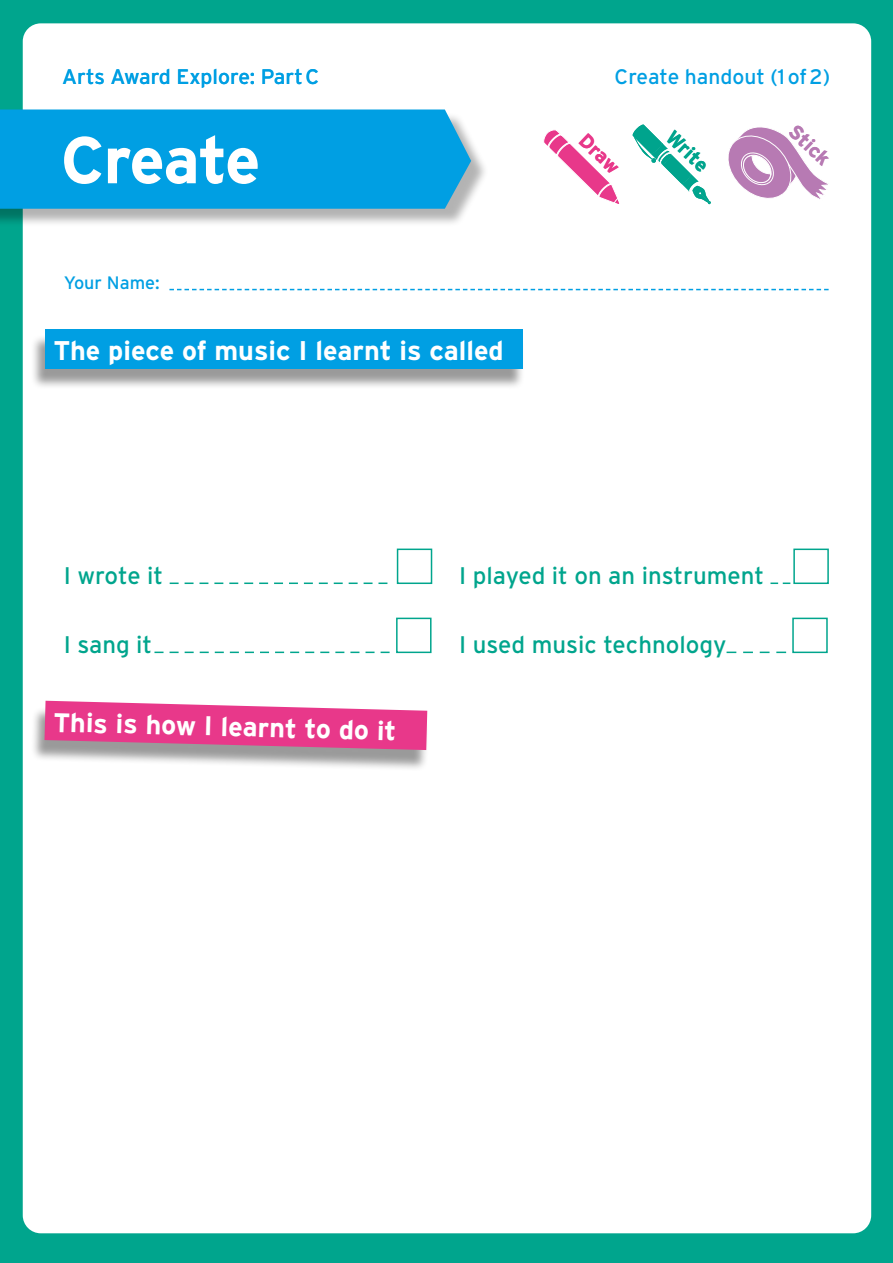
<style>
.page{position:relative;width:893px;height:1263px;background:#00a58d}
.page>*{position:absolute;margin:0;border:0;box-sizing:border-box;transform-origin:0 0}
.t1{font:700 66px "Interstate";letter-spacing:-.025em;color:#fff}
.H1_no_bar{font:700 27px "Interstate";color:#fff}
.t2{font:24px "Interstate";color:#00a58d}
.t3{font:21px "Interstate";color:#009fe3}
.t4{font:700 19.8px "Interstate";color:#00a48d}
.t5{font:700 19.8px "Interstate";color:#b77ab3}
.t6{font:700 19.8px "Interstate";color:#e8388a}
.t7{font:18px "Interstate";color:#009fe3}
</style>
<div class="page">
<div style="left:23px;top:23px;width:848px;height:1210px;background:#fff;border-radius:18px"></div>
<div style="left:0;top:112px;width:489px;height:115px;background:#000;opacity:.3"></div>
<div style="left:0;top:109px;width:471px;height:100px;background:#009fe3"></div>
<svg style="left:169px;top:289px;width:660px;height:1px"></svg>
<svg style="left:543px;top:129px;width:76px;height:75px"></svg>
<svg style="left:728px;top:127px;width:100px;height:72px"></svg>
<svg style="left:632px;top:124px;width:79px;height:80px"></svg>
<div style="left:30px;top:334px;width:494px;height:56px;background:#000;opacity:.4"></div>
<div style="left:45px;top:329px;width:478px;height:39px;background:#009fe3"></div>
<div style="left:30px;top:706px;width:399px;height:65px;background:#000;opacity:.4"></div>
<svg style="left:45px;top:701px;width:382px;height:49px;background:#e25596"></svg>
<svg style="left:170px;top:582px;width:217px;height:2px"></svg>
<div style="left:397px;top:549px;width:35px;height:35px;border:2px solid #00a58d"></div>
<svg style="left:154px;top:652px;width:236px;height:1px"></svg>
<div style="left:396px;top:618px;width:36px;height:35px;border:2px solid #00a58d"></div>
<svg style="left:770px;top:582px;width:20px;height:2px"></svg>
<div style="left:793px;top:549px;width:36px;height:35px;border:2px solid #00a58d"></div>
<svg style="left:726px;top:652px;width:60px;height:1px"></svg>
<div style="left:792px;top:618px;width:36px;height:35px;border:2px solid #00a58d"></div>
<p class="t3" style="left:62px;top:65px;width:259px">Arts Award Explore: PartC</p>
<p class="t3" style="left:615px;top:64px;width:217px">Create handout (1of2)</p>
<h1 class="t1" style="left:61px;top:123px;width:201px">Create</h1>
<p class="t7" style="left:64px;top:272px;width:97px">Your Name:</p>
<p class="H1_no_bar" style="left:53px;top:335px;width:452px">The piece of music I learnt is called</p>
<p class="t6" style="left:590px;top:129px;width:49px;rotate:44deg">Draw</p>
<p class="t4" style="left:677px;top:126px;width:52px;rotate:44deg">Write</p>
<p class="t5" style="left:800px;top:120px;width:50px;rotate:44deg">Stick</p>
<p class="t2" style="left:64px;top:562px;width:101px">I wrote it</p>
<p class="t2" style="left:64px;top:631px;width:90px">I sang it</p>
<p class="H1_no_bar" style="left:54px;top:705px;width:345px;rotate:2deg">This is how I learnt to do it</p>
<p class="t2" style="left:459px;top:562px;width:306px">I played it on an instrument</p>
<p class="t2" style="left:459px;top:631px;width:269px">I used music technology</p>
</div>
